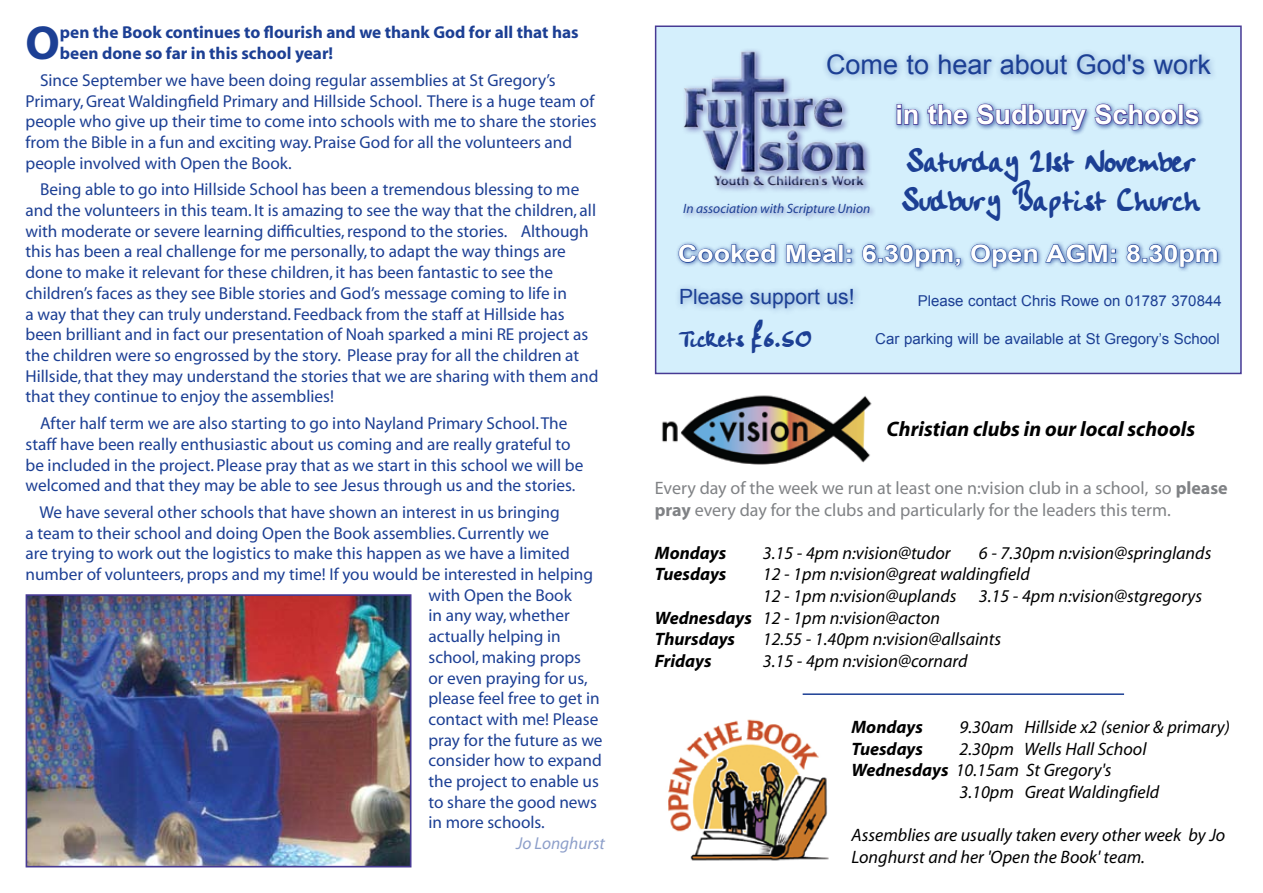
<style>
.page{position:relative;width:1263px;height:893px;background:#fff}
.page>*{position:absolute;margin:0;border:0;box-sizing:border-box;transform-origin:0 0}
.t1{font:700 48px "Myriad";color:#1c3f94}
.t2{font:37.65px/39.2px "Handwriting Plain";color:#1c3f94;scale:.96 1}
.t3{font:28.2px "Handwriting Plain";color:#1c3f94;scale:.96 1}
.t4{font:27px "Arial";color:#1c3f94}
.t5{font:700 27px "Arial";color:#fff}
.t6{font:700 24px "Arial";color:#fff;scale:1.12 1}
.t7{font:italic 700 21px "Myriad";color:#000}
.t8{font:21px "Arial";color:#1c3f94}
.t9{font:italic 18px/21.6px "Myriad";color:#000}
.t10{font:18px/21.6px "Myriad";color:#808285}
.t11{font:italic 700 18px "Myriad";color:#000}
.t12{font:17.25px/20.7px "Myriad";color:#1c3f94}
.t13{font:700 17.25px/20.7px "Myriad";color:#1c3f94}
.t14{font:italic 17.25px "Myriad";color:#8d9fca}
.t15{font:15px "Arial";color:#1c3f94}
.t16{font:italic 13.5px "Myriad";color:#1c3f94}
.s1{font-weight:700}
</style>
<div class="page">
<img style="left:662px;top:395px;width:210px;height:69px">
<div style="left:655px;top:26px;width:587px;height:348px;background:#d4effc;border:2px solid #473a94"></div>
<img style="left:668px;top:719px;width:161px;height:142px">
<img style="left:29px;top:597px;width:379px;height:267px">
<div style="left:26px;top:594px;width:385px;height:273px;border:2px solid #473a94"></div>
<hr style="left:803px;top:693px;width:321px;height:2px;background:#1c3f94">
<div style="left:675px;top:241px;width:548px;height:32px;background:#1c3f94;opacity:.75"></div>
<svg style="left:678px;top:243px;width:98px;height:20px"></svg>
<svg style="left:785px;top:241px;width:53px;height:22px"></svg>
<div style="left:838px;top:244px;width:5px;height:19px;border:1px solid #1c3f94"></div>
<svg style="left:847px;top:249px;width:4px;height:14px"></svg>
<svg style="left:862px;top:244px;width:99px;height:24px"></svg>
<svg style="left:970px;top:243px;width:68px;height:25px"></svg>
<svg style="left:1044px;top:241px;width:72px;height:22px"></svg>
<svg style="left:1126px;top:244px;width:92px;height:24px"></svg>
<div style="left:675px;top:283px;width:186px;height:33px;background:#1c3f94;opacity:.49"></div>
<div style="left:893px;top:100px;width:312px;height:36px;background:#1c3f94;opacity:.75"></div>
<svg style="left:896px;top:104px;width:23px;height:22px"></svg>
<svg style="left:927px;top:103px;width:42px;height:23px"></svg>
<svg style="left:976px;top:103px;width:112px;height:28px"></svg>
<svg style="left:1094px;top:103px;width:83px;height:23px"></svg>
<div style="left:1178px;top:104px;width:5px;height:21px;border:1px solid #473a94"></div>
<svg style="left:1183px;top:108px;width:17px;height:18px"></svg>
<img style="left:683px;top:50px;width:187px;height:141px">
<div style="left:681px;top:201px;width:195px;height:21px;background:#473a94;opacity:.5"></div>
<div style="left:821px;top:48px;width:396px;height:34px;background:#1c3f94;opacity:.49"></div>
<h1 class="t1" style="left:26px;top:18px;width:36px">O</h1>
<p class="t13" style="left:60px;top:23px;width:520px">pen the Book continues to flourish and we thank God for all that has been done so far in this school year!</p>
<p class="t12" style="left:26px;top:70px;width:573px;text-indent:15px">Since September we have been doing regular assemblies at St Gregory’s Primary, Great Waldingfield Primary and Hillside School. There is a huge team of people who give up their time to come into schools with me to share the stories from the Bible in a fun and exciting way. Praise God for all the volunteers and people involved with Open the Book.</p>
<p class="t12" style="left:26px;top:180px;width:574px;text-indent:15px">Being able to go into Hillside School has been a tremendous blessing to me and the volunteers in this team. It is amazing to see the way that the children, all with moderate or severe learning difficulties, respond to the stories. Although this has been a real challenge for me personally, to adapt the way things are done to make it relevant for these children, it has been fantastic to see the children’s faces as they see Bible stories and God’s message coming to life in<br>a way that they can truly understand. Feedback from the staff at Hillside has been brilliant and in fact our presentation of Noah sparked a mini RE project as the children were so engrossed by the story. Please pray for all the children at Hillside, that they may understand the stories that we are sharing with them and that they continue to enjoy the assemblies!</p>
<p class="t12" style="left:26px;top:414px;width:559px;text-indent:15px">After half term we are also starting to go into Nayland Primary School. The staff have been really enthusiastic about us coming and are really grateful to be included in the project. Please pray that as we start in this school we will be welcomed and that they may be able to see Jesus through us and the stories.</p>
<p class="t12" style="left:40px;top:503px;width:522px">We have several other schools that have shown an interest in us bringing</p>
<p class="t12" style="left:26px;top:523px;width:525px">a team to their school and doing Open the Book assemblies. Currently we</p>
<p class="t12" style="left:26px;top:544px;width:546px">are trying to work out the logistics to make this happen as we have a limited</p>
<p class="t12" style="left:26px;top:565px;width:569px">number of volunteers, props and my time! If you would be interested in helping</p>
<p class="t12" style="left:428px;top:585px;width:145px">with Open the Book</p>
<p class="t12" style="left:428px;top:606px;width:143px">in any way, whether</p>
<p class="t12" style="left:428px;top:627px;width:134px">actually helping in</p>
<p class="t12" style="left:428px;top:647px;width:154px">school, making props</p>
<p class="t12" style="left:428px;top:668px;width:161px">or even praying for us,</p>
<p class="t12" style="left:428px;top:689px;width:173px">please feel free to get in</p>
<p class="t12" style="left:428px;top:710px;width:171px">contact with me! Please</p>
<p class="t12" style="left:428px;top:730px;width:176px">pray for the future as we</p>
<p class="t12" style="left:428px;top:751px;width:175px">consider how to expand</p>
<p class="t12" style="left:428px;top:772px;width:172px">the project to enable us</p>
<p class="t12" style="left:428px;top:792px;width:170px">to share the good news</p>
<p class="t12" style="left:428px;top:813px;width:118px">in more schools.</p>
<p class="t14" style="left:516px;top:835px;width:90px">Jo Longhurst</p>
<h3 class="t4" style="left:826px;top:46px;width:386px">Come to hear about God's work</h3>
<h3 class="t5" style="left:895px;top:97px;width:306px">in the Sudbury Schools</h3>
<h2 class="t2" style="left:900px;top:142px;width:313px">Saturday 21st November<br>Sudbury Baptist Church</h2>
<h3 class="t6" style="left:678px;top:238px;width:484px">Cooked Meal: 6.30pm, Open AGM: 8.30pm</h3>
<p class="t8" style="left:679px;top:283px;width:177px">Please support us!</p>
<p class="t16" style="left:683px;top:202px;width:188px">In association with Scripture Union</p>
<p class="t15" style="left:918px;top:291px;width:305px">Please contact Chris Rowe on 01787 370844</p>
<p class="t15" style="left:875px;top:329px;width:346px">Car parking will be available at St Gregory’s School</p>
<h3 class="t3" style="left:678px;top:318px;width:141px">Tickets £6.50</h3>
<p class="t7" style="left:887px;top:418px;width:310px">Christian clubs in our local schools</p>
<p class="t10" style="left:655px;top:478px;width:574px">Every day of the week we run at least one n:vision club in a school, so <span class="s1">please pray</span> every day for the clubs and particularly for the leaders this term.</p>
<p class="t11" style="left:655px;top:543px;width:73px">Mondays</p>
<p class="t9" style="left:763px;top:543px;width:189px">3.15 - 4pm n:vision@tudor</p>
<p class="t9" style="left:979px;top:543px;width:234px">6 - 7.30pm n:vision@springlands</p>
<p class="t11" style="left:655px;top:565px;width:73px">Tuesdays</p>
<p class="t9" style="left:763px;top:564px;width:268px">12 - 1pm n:vision@great waldingfield</p>
<p class="t9" style="left:763px;top:586px;width:441px">12 - 1pm n:vision@uplands 3.15 - 4pm n:vision@stgregorys</p>
<p class="t9" style="left:655px;top:608px;width:287px"><span class="s1">Wednesdays</span> 12 - 1pm n:vision@acton</p>
<p class="t11" style="left:655px;top:630px;width:82px">Thursdays</p>
<p class="t9" style="left:763px;top:629px;width:240px">12.55 - 1.40pm n:vision@allsaints</p>
<p class="t11" style="left:655px;top:651px;width:58px">Fridays</p>
<p class="t9" style="left:763px;top:651px;width:206px">3.15 - 4pm n:vision@cornard</p>
<p class="t11" style="left:851px;top:718px;width:73px">Mondays</p>
<p class="t9" style="left:959px;top:717px;width:272px">9.30am Hillside x2 (senior &amp; primary)</p>
<p class="t11" style="left:851px;top:739px;width:73px">Tuesdays</p>
<p class="t9" style="left:959px;top:739px;width:188px">2.30pm Wells Hall School</p>
<p class="t9" style="left:851px;top:760px;width:261px"><span class="s1">Wednesdays</span> 10.15am St Gregory's</p>
<p class="t9" style="left:959px;top:782px;width:201px">3.10pm Great Waldingfield</p>
<p class="t9" style="left:851px;top:825px;width:375px">Assemblies are usually taken every other week by Jo<br>Longhurst and her 'Open the Book' team.</p>
</div>
